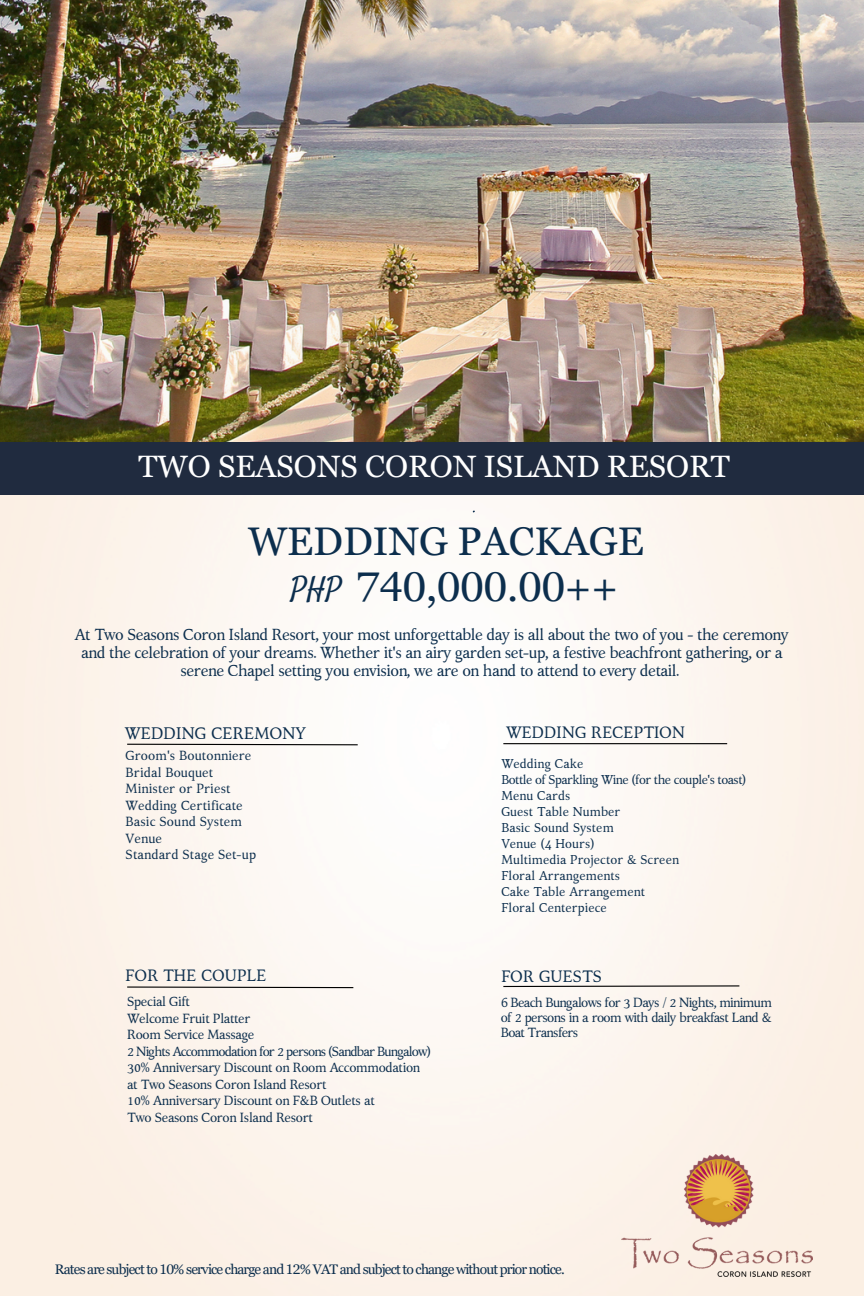
<style>
.page{position:relative;width:864px;height:1296px;background:#fff}
.page>*{position:absolute;margin:0;border:0;box-sizing:border-box;transform-origin:0 0}
.t1{font:41.4px "Georgia Pro";color:#0c2e4d}
.t2{font:39.9px "Georgia Pro";color:#0c2e4d}
.t3{font:30.9px "Georgia Pro";color:#fff}
.t4{font:29.25px "Satisfy";color:#0c2e4d}
.t5{font:16.65px "Kelvinch";color:#0c2e4d}
.t6{font:16.35px "Kelvinch";color:#0c2e4d}
.t7{font:15.9px/18px "Kelvinch";letter-spacing:-.035em;color:#0c2e4d;text-align:center}
.t8{font:13.8px "Georgia Pro";letter-spacing:-.06em;color:#0c2e4d}
.t9{font:13.2px/15.5px "Kelvinch";letter-spacing:-.03em;color:#0c2e4d;text-align:justify}
.t10{font:13.2px "Kelvinch";color:#0c2e4d}
.t11{font:13.2px "Kelvinch";letter-spacing:-.07em;color:#0c2e4d}
.t12{font:12.75px "Kelvinch";color:#0c2e4d}
.t13{font:12.75px "Kelvinch";letter-spacing:-.045em;color:#0c2e4d}
</style>
<div class="page">
<img style="left:0;top:0;width:864px;height:443px">
<div style="left:0;top:443px;width:864px;height:52px;background:#202b3f"></div>
<img style="left:621px;top:1154px;width:192px;height:123px">
<svg style="left:126px;top:743px;width:233px;height:3px"></svg>
<hr style="left:503px;top:743px;width:224px;height:1px;background:#000">
<svg style="left:126px;top:986px;width:228px;height:3px"></svg>
<svg style="left:502px;top:985px;width:239px;height:3px"></svg>
<p class="t3" style="left:138px;top:449px;width:593px">TWO SEASONS CORON ISLAND RESORT</p>
<p class="t2" style="left:248px;top:519px;width:397px">WEDDING PACKAGE</p>
<h3 class="t4" style="left:291px;top:570px;width:53px">PHP</h3>
<h3 class="t1" style="left:356px;top:564px;width:264px">740,000.00++</h3>
<p class="t7" style="left:75px;top:625px;width:715px">At Two Seasons Coron Island Resort, your most unforgettable day is all about the two of you - the ceremony and the celebration of your dreams. Whether it's an airy garden set-up, a festive beachfront gathering, or a serene Chapel setting you envision, we are on hand to attend to every detail.</p>
<h1 class="t5" style="left:125px;top:721px;width:182px">WEDDING CEREMONY</h1>
<h2 class="t10" style="left:126px;top:747px;width:127px">Groom's Boutonniere</h2>
<h5 class="t10" style="left:126px;top:763px;width:89px">Bridal Bouquet</h5>
<h4 class="t10" style="left:126px;top:780px;width:107px">Minister or Priest</h4>
<p class="t10" style="left:126px;top:796px;width:119px">Wedding Certificate</p>
<p class="t10" style="left:126px;top:813px;width:118px">Basic Sound System</p>
<p class="t9" style="left:126px;top:830px;width:38px">Venue</p>
<p class="t10" style="left:126px;top:846px;width:132px">Standard Stage Set-up</p>
<p class="t6" style="left:126px;top:965px;width:142px">FOR THE COUPLE</p>
<p class="t9" style="left:127px;top:994px;width:64px">Special Gift</p>
<p class="t9" style="left:127px;top:1010px;width:125px">Welcome Fruit Platter</p>
<p class="t9" style="left:127px;top:1027px;width:129px">Room Service Massage</p>
<h4 class="t11" style="left:127px;top:1042px;width:306px">2 Nights Accommodation for 2 persons (Sandbar Bungalow)</h4>
<p class="t9" style="left:127px;top:1060px;width:295px">30% Anniversary Discount on Room Accommodation</p>
<p class="t9" style="left:127px;top:1076px;width:201px">at Two Seasons Coron Island Resort</p>
<p class="t9" style="left:127px;top:1093px;width:249px">10% Anniversary Discount on F&amp;B Outlets at</p>
<p class="t9" style="left:127px;top:1109px;width:187px">Two Seasons Coron Island Resort</p>
<p class="t6" style="left:506px;top:721px;width:180px">WEDDING RECEPTION</p>
<p class="t12" style="left:501px;top:755px;width:84px">Wedding Cake</p>
<p class="t13" style="left:501px;top:771px;width:247px">Bottle of Sparkling Wine (for the couple's toast)</p>
<p class="t12" style="left:501px;top:787px;width:71px">Menu Cards</p>
<p class="t12" style="left:501px;top:803px;width:121px">Guest Table Number</p>
<p class="t12" style="left:501px;top:819px;width:114px">Basic Sound System</p>
<p class="t12" style="left:501px;top:835px;width:95px">Venue (4 Hours)</p>
<h4 class="t12" style="left:501px;top:851px;width:179px">Multimedia Projector &amp; Screen</h4>
<h4 class="t12" style="left:501px;top:867px;width:120px">Floral Arrangements</h4>
<p class="t12" style="left:501px;top:883px;width:145px">Cake Table Arrangement</p>
<p class="t12" style="left:501px;top:898px;width:107px">Floral Centerpiece</p>
<p class="t6" style="left:501px;top:965px;width:102px">FOR GUESTS</p>
<p class="t9" style="left:501px;top:994px;width:273px">6 Beach Bungalows for 3 Days / 2 Nights, minimum of 2 persons in a room with daily breakfast Land &amp; Boat Transfers</p>
<p class="t8" style="left:55px;top:1261px;width:511px">Rates are subject to 10% service charge and 12% VAT and subject to change without prior notice.</p>
</div>
